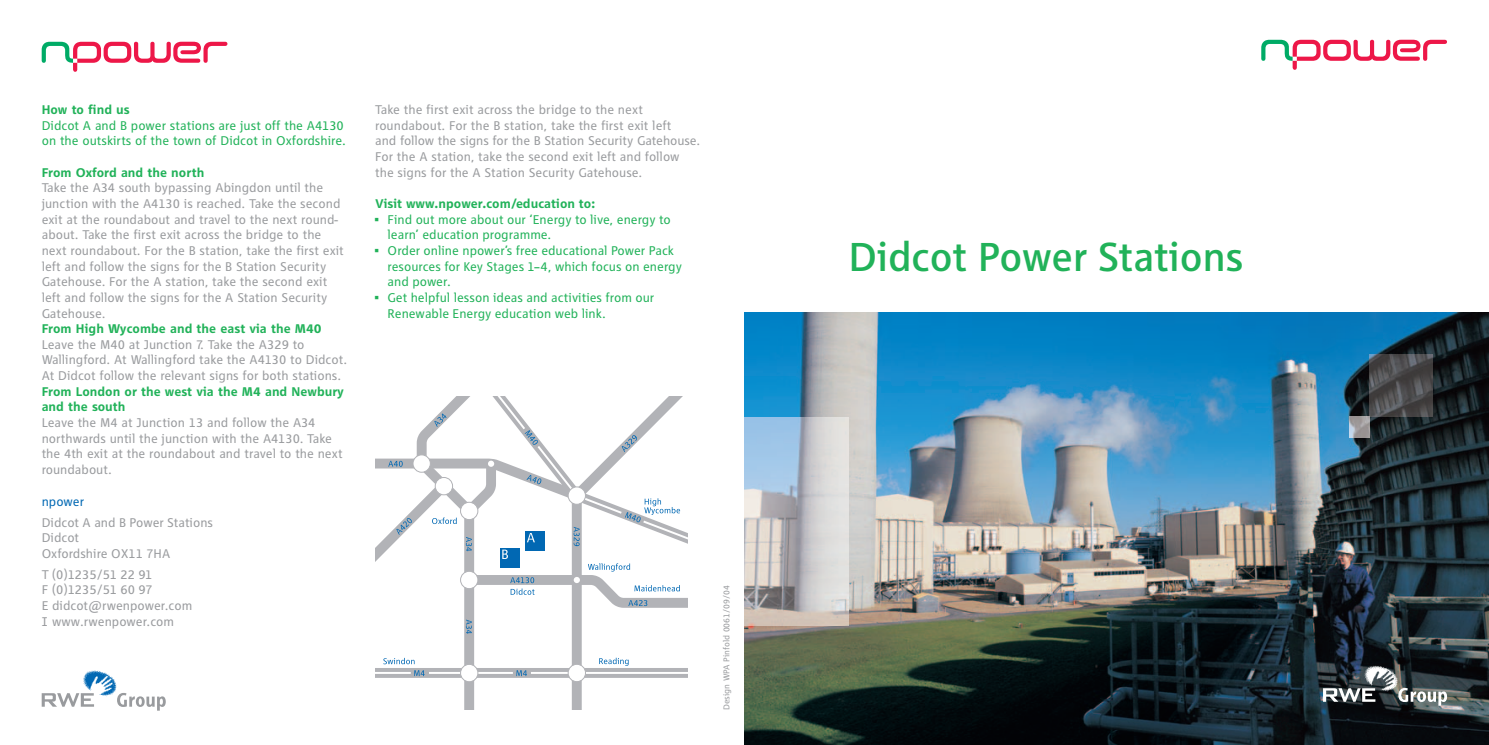
<style>
.page{position:relative;width:1489px;height:745px;background:#fff}
.page>*{position:absolute;margin:0;border:0;box-sizing:border-box;transform-origin:0 0}
.t1{font:500 42px "RWE Corporate H";color:#21b259}
.t2{font:13.12px/15.6px "RWE Corporate";color:#999b9e}
.t3{font:13.12px/15.6px "RWE Corporate";color:#21b259}
.t4{font:700 13.12px/15.6px "RWE Corporate";color:#21b259}
.t5{font:13.12px "RWE Corporate";color:#0168b3}
.t6{font:8.75px "RWE Corporate";color:#999b9e}
</style>
<div class="page">
<img style="left:744px;top:313px;width:744px;height:431px">
<img style="left:1369px;top:354px;width:63px;height:62px">
<img style="left:1348px;top:416px;width:21px;height:21px">
<img style="left:744px;top:417px;width:104px;height:208px">
<svg style="left:42px;top:670px;width:124px;height:40px"></svg>
<svg style="left:42px;top:42px;width:185px;height:30px"></svg>
<svg style="left:1322px;top:665px;width:124px;height:40px;background:#596063"></svg>
<svg style="left:1261px;top:40px;width:185px;height:30px"></svg>
<svg style="left:375px;top:396px;width:313px;height:312px"></svg>
<p class="t4" style="left:42px;top:103px;width:90px">How to find us</p>
<p class="t3" style="left:42px;top:118px;width:305px">Didcot A and B power stations are just off the A4130 on the outskirts of the town of Didcot in Oxfordshire.</p>
<p class="t4" style="left:42px;top:165px;width:164px">From Oxford and the north</p>
<p class="t2" style="left:42px;top:181px;width:304px">Take the A34 south bypassing Abingdon until the junction with the A4130 is reached. Take the second exit at the roundabout and travel to the next round&shy;about. Take the first exit across the bridge to the next roundabout. For the B station, take the first exit left and follow the signs for the B Station Security Gatehouse. For the A station, take the second exit left and follow the signs for the A Station Security Gatehouse.</p>
<p class="t4" style="left:42px;top:322px;width:281px">From High Wycombe and the east via the M40</p>
<p class="t2" style="left:42px;top:337px;width:307px">Leave the M40 at Junction 7. Take the A329 to<br>Wallingford. At Wallingford take the A4130 to Didcot.<br>At Didcot follow the relevant signs for both stations.</p>
<p class="t4" style="left:42px;top:384px;width:304px">From London or the west via the M4 and Newbury and the south</p>
<p class="t2" style="left:42px;top:415px;width:303px">Leave the M4 at Junction 13 and follow the A34 northwards until the junction with the A4130. Take the 4th exit at the roundabout and travel to the next roundabout.</p>
<p class="t5" style="left:42px;top:496px;width:44px">npower</p>
<p class="t2" style="left:42px;top:515px;width:173px">Didcot A and B Power Stations<br>Didcot<br>Oxfordshire OX11 7HA</p>
<p class="t2" style="left:42px;top:567px;width:152px">T (0)1235/51 22 91<br>F (0)1235/51 60 97<br>E didcot@rwenpower.com<br>I www.rwenpower.com</p>
<p class="t2" style="left:375px;top:103px;width:326px">Take the first exit across the bridge to the next roundabout. For the B station, take the first exit left<br>and follow the signs for the B Station Security Gatehouse.<br>For the A station, take the second exit left and follow the signs for the A Station Security Gatehouse.</p>
<p class="t4" style="left:375px;top:197px;width:221px">Visit www.npower.com/education to:</p>
<p class="t3" style="left:387px;top:212px;width:285px;text-indent:-12px">• Find out more about our ‘Energy to live, energy to learn’ education programme.</p>
<p class="t3" style="left:387px;top:243px;width:296px;text-indent:-12px">• Order online npower’s free educational Power Pack resources for Key Stages 1–4, which focus on energy and power.</p>
<p class="t3" style="left:387px;top:290px;width:268px;text-indent:-12px">• Get helpful lesson ideas and activities from our<br>Renewable Energy education web link.</p>
<p class="t6" style="left:723px;top:709px;width:126px;rotate:-90deg">Design WPA Pinfold 0061/09/04</p>
<h1 class="t1" style="left:848px;top:241px;width:396px">Didcot Power Stations</h1>
</div>
